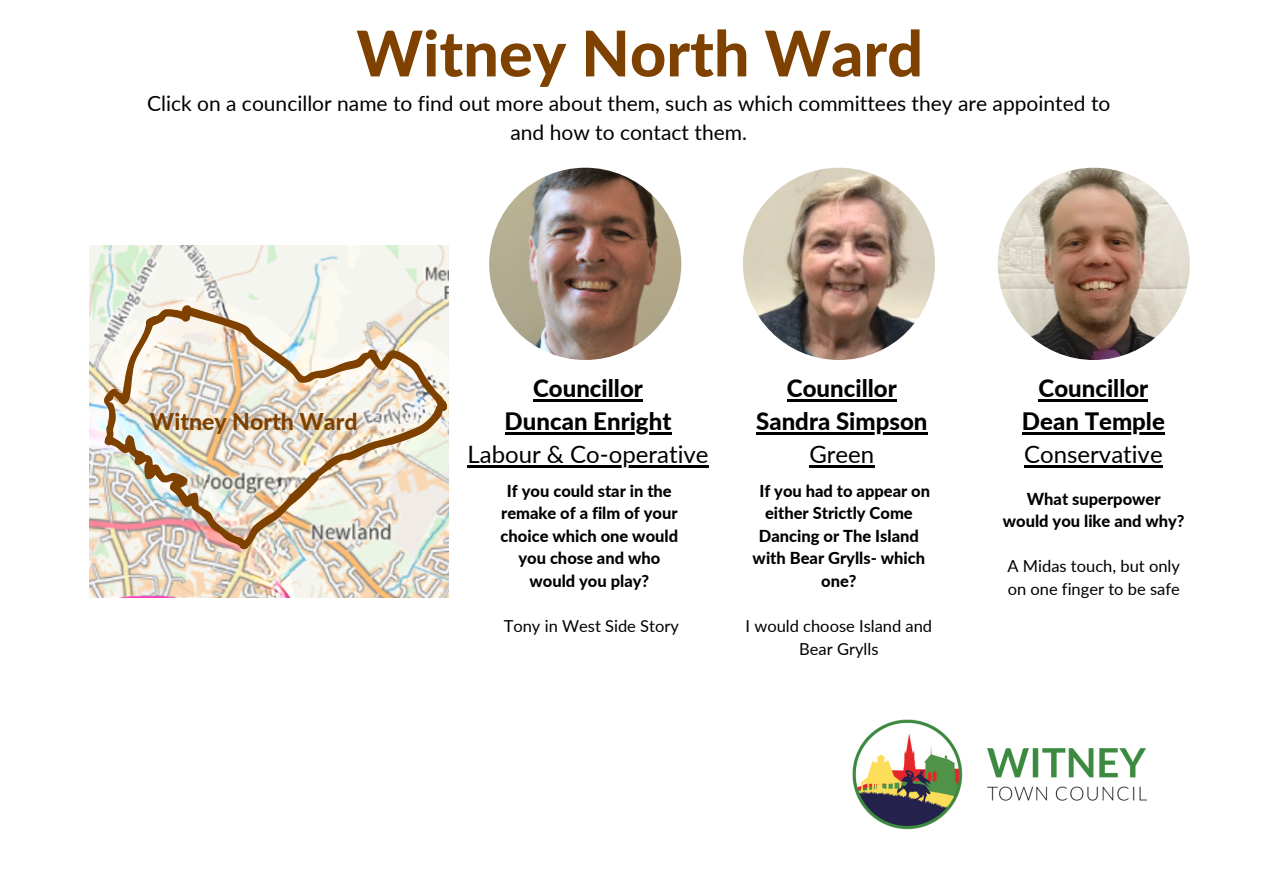
<style>
.page{position:relative;width:1263px;height:894px;background:#fff}
.page>*{position:absolute;margin:0;border:0;box-sizing:border-box;transform-origin:0 0}
.t1{font:800 63px "Lato";color:#7e4100}
.t2{font:800 24px/32.7px "Lato";color:#000;text-align:center}
.t3{font:24px/32.7px "Lato";color:#000}
.t4{font:800 23.1px "Lato";color:#7e4100}
.t5{font:21px/29.2px "Lato";color:#000;text-align:center}
.t6{font:800 16.5px/22.5px "Lato";color:#000;text-align:center}
.t7{font:16.5px/22.5px "Lato";color:#000;text-align:center}
.s1{font-weight:400}
.s2{font-weight:800}
</style>
<div class="page">
<hr style="left:533px;top:399px;width:110px;height:3px;background:#000">
<hr style="left:505px;top:432px;width:166px;height:2px;background:#000">
<hr style="left:467px;top:465px;width:242px;height:2px;background:#000">
<hr style="left:787px;top:399px;width:110px;height:3px;background:#000">
<hr style="left:756px;top:432px;width:171px;height:2px;background:#000">
<hr style="left:809px;top:465px;width:65px;height:2px;background:#000">
<hr style="left:1038px;top:399px;width:110px;height:3px;background:#000">
<hr style="left:1022px;top:432px;width:143px;height:2px;background:#000">
<hr style="left:1024px;top:465px;width:139px;height:2px;background:#000">
<img style="left:89px;top:245px;width:359px;height:352px">
<img style="left:104px;top:305px;width:343px;height:244px">
<img style="left:998px;top:168px;width:192px;height:192px;border-radius:50%">
<img style="left:743px;top:168px;width:192px;height:192px;border-radius:50%">
<img style="left:489px;top:168px;width:192px;height:192px;border-radius:50%">
<img style="left:852px;top:719px;width:295px;height:111px">
<h1 class="t1" style="left:356px;top:14px;width:568px">Witney North Ward</h1>
<p class="t5" style="left:147px;top:88px;width:965px">Click on a councillor name to find out more about them, such as which committees they are appointed to and how to contact them.</p>
<p class="t4" style="left:150px;top:407px;width:209px">Witney North Ward</p>
<h4 class="t2" style="left:533px;top:371px;width:111px">Councillor</h4>
<p class="t2" style="left:505px;top:404px;width:168px">Duncan Enright</p>
<h2 class="t3" style="left:467px;top:437px;width:243px">Labour &amp; Co-operative</h2>
<h3 class="t6" style="left:501px;top:479px;width:179px">If you could star in the remake of a film of your choice which one would you chose and who would you play?</h3>
<h5 class="t7" style="left:504px;top:614px;width:177px">Tony in West Side Story</h5>
<p class="t2" style="left:787px;top:371px;width:111px">Councillor</p>
<h3 class="t2" style="left:756px;top:404px;width:173px">Sandra Simpson<br><span class="s1">Green</span></h3>
<p class="t6" style="left:753px;top:479px;width:179px">If you had to appear on either Strictly Come<br>Dancing or The Island with Bear Grylls- which one?</p>
<h3 class="t7" style="left:746px;top:614px;width:188px">I would choose Island and<br>Bear Grylls</h3>
<h5 class="t2" style="left:1038px;top:371px;width:111px">Councillor</h5>
<p class="t3" style="left:1022px;top:404px;width:144px"><span class="s2">Dean Temple<br></span>Conservative</p>
<p class="t6" style="left:1003px;top:487px;width:183px">What superpower would you like and why?</p>
<h5 class="t7" style="left:1007px;top:554px;width:174px;text-align:left">A Midas touch, but only on one finger to be safe</h5>
</div>
